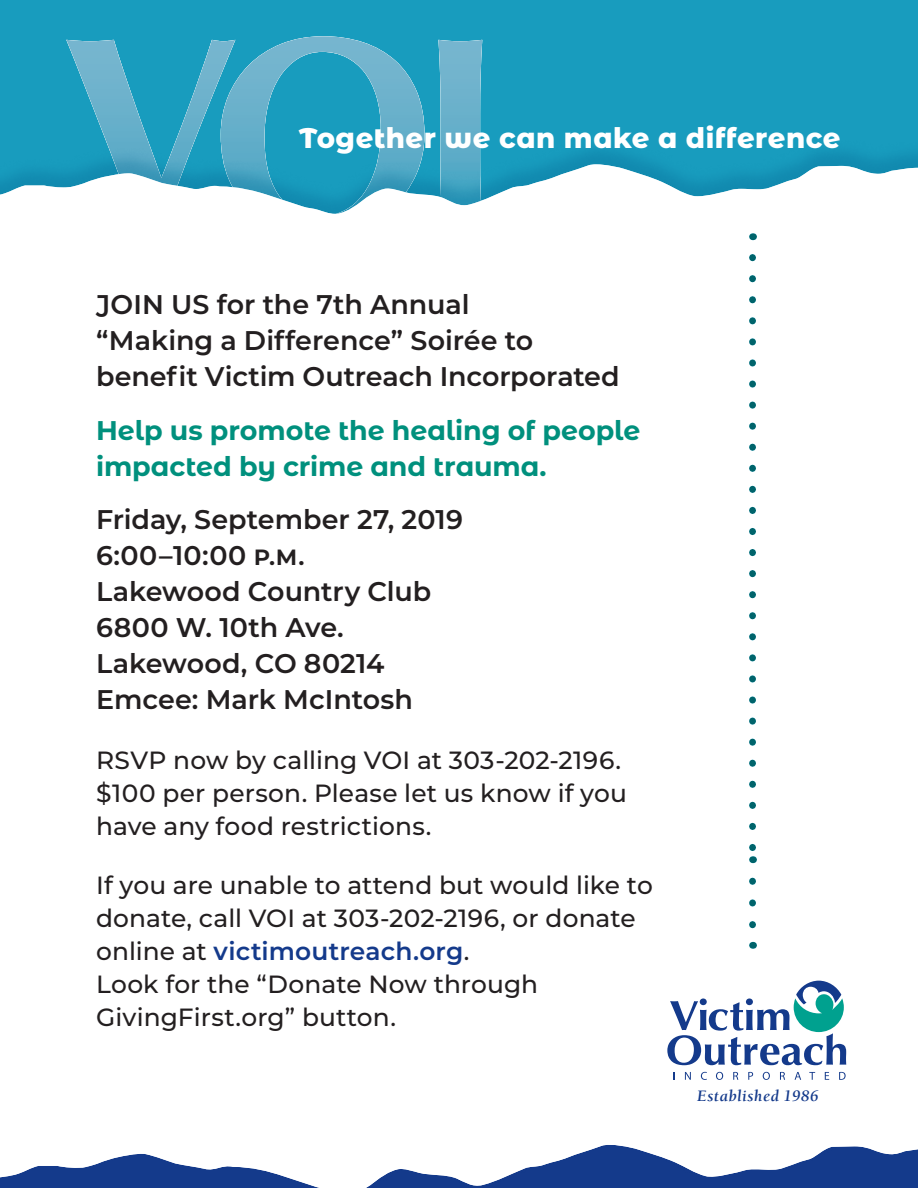
<style>
.page{position:relative;width:918px;height:1188px;background:#fff}
.page>*{position:absolute;margin:0;border:0;box-sizing:border-box;transform-origin:0 0}
.t1{font:800 28.2px "Montserrat Alternates";letter-spacing:.02em;color:#fff}
.t2{font:600 27px/36px "Montserrat";color:#231f20}
.t3{font:700 27px/36px "Montserrat Alternates";letter-spacing:-.005em;color:#00907d}
.t4{font:500 24.9px/33px "Montserrat";letter-spacing:.005em;color:#231f20}
.t5{font:italic 700 16.5px "Berkeley";letter-spacing:.03em;color:#143a8b}
.s1{font-weight:600;color:#143a8b}
</style>
<div class="page">
<div style="left:0;top:0;width:918px;height:216px;background:#189cbe;opacity:.3"></div>
<svg style="left:749px;top:233px;width:8px;height:716px"></svg>
<svg style="left:685px;top:1072px;width:6px;height:8px"></svg>
<svg style="left:701px;top:1072px;width:6px;height:8px"></svg>
<svg style="left:716px;top:1072px;width:7px;height:8px"></svg>
<svg style="left:717px;top:1073px;width:5px;height:6px"></svg>
<svg style="left:733px;top:1072px;width:5px;height:8px"></svg>
<svg style="left:748px;top:1072px;width:5px;height:8px"></svg>
<svg style="left:763px;top:1072px;width:7px;height:8px"></svg>
<svg style="left:764px;top:1073px;width:5px;height:6px"></svg>
<svg style="left:780px;top:1072px;width:5px;height:8px"></svg>
<svg style="left:795px;top:1072px;width:6px;height:8px"></svg>
<svg style="left:809px;top:1072px;width:6px;height:8px"></svg>
<svg style="left:825px;top:1072px;width:4px;height:8px"></svg>
<svg style="left:839px;top:1072px;width:7px;height:8px"></svg>
<svg style="left:667px;top:981px;width:179px;height:84px"></svg>
<div style="left:0;top:1140px;width:918px;height:48px;background:#189cbe;opacity:.3"></div>
<p class="t1" style="left:299px;top:118px;width:543px">Together we can make a difference</p>
<p class="t2" style="left:96px;top:286px;width:525px">JOIN US for the 7th Annual<br>“Making a Difference” Soirée to benefit Victim Outreach Incorporated</p>
<p class="t3" style="left:96px;top:411px;width:546px">Help us promote the healing of people impacted by crime and trauma.</p>
<p class="t2" style="left:96px;top:500px;width:369px">Friday, September 27, 2019<br>6:00–10:00 p.m.</p>
<p class="t2" style="left:96px;top:572px;width:337px">Lakewood Country Club<br>6800 W. 10th Ave.</p>
<p class="t2" style="left:96px;top:644px;width:290px">Lakewood, CO 80214</p>
<p class="t2" style="left:96px;top:680px;width:318px">Emcee: Mark McIntosh</p>
<p class="t4" style="left:96px;top:743px;width:532px">RSVP now by calling VOI at 303‑202‑2196. $100 per person. Please let us know if you have any food restrictions.</p>
<p class="t4" style="left:96px;top:867px;width:558px">If you are unable to attend but would like to donate, call VOI at 303‑202‑2196, or donate online at <span class="s1">victimoutreach.org</span>.<br>Look for the “Donate Now through GivingFirst.org” button.</p>
<p class="t5" style="left:697px;top:1087px;width:123px">Established 1986</p>
</div>
